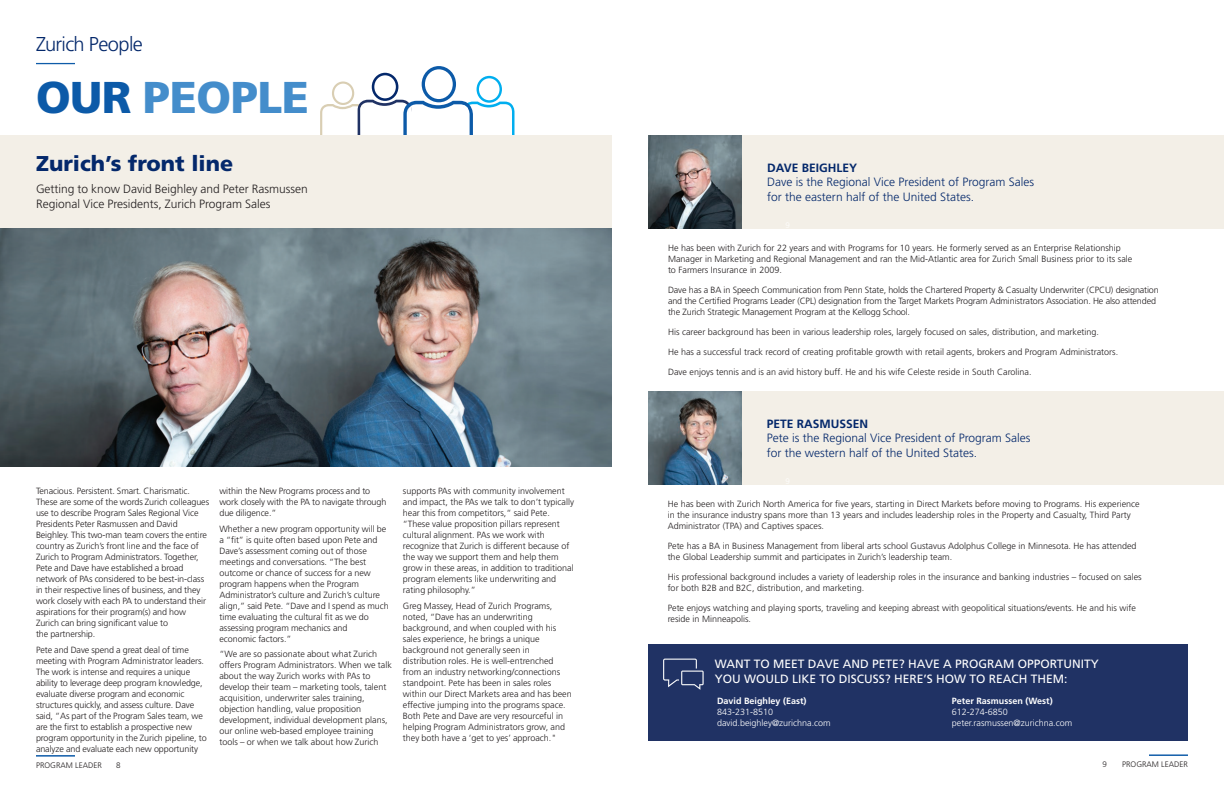
<style>
.page{position:relative;width:1224px;height:792px;background:#fff}
.page>*{position:absolute;margin:0;border:0;box-sizing:border-box;transform-origin:0 0}
._8_5___10_Fruitiger{font:900 44.5px "Frutiger LT Std";letter-spacing:-.01em;color:#448dcb}
.t1{font:900 21.5px "Frutiger LT Std";color:#04286b}
._32_36_Frutiger_Ligh{font:300 20px "Frutiger LT Std";letter-spacing:-.03em;color:#04286b}
.t2{font:300 12px/14.4px "Frutiger LT Std";color:#04286b}
.t3{font:12px/15px "Frutiger LT Std";color:#fff}
._8_5___10_Fruitiger-2{font:300 12px/15px "Frutiger LT Std";color:#231f20}
.t4{font:700 12px "Frutiger LT Std";color:#04286b}
._8_5___10_Fruitiger-3{font:300 9px/11px "Frutiger LT Std";color:#231f20}
.t5{font:300 9px "Frutiger LT Std";color:#fff}
.t6{font:700 9px "Frutiger LT Std";color:#fff}
.t7{font:300 8px "Frutiger LT Std";color:#231f20}
.s1{color:#0c5aa8}
</style>
<div class="page">
<div style="left:477px;top:76px;width:25px;height:27px;border:2px solid #00aeef;border-radius:50%"></div>
<div style="left:332px;top:81px;width:22px;height:24px;border:2px solid #d9ceb3;border-radius:50%"></div>
<div style="left:372px;top:73px;width:26px;height:28px;border:3px solid #04286b;border-radius:50%"></div>
<div style="left:422px;top:66px;width:34px;height:36px;border:3px solid #0c5aa8;border-radius:50%"></div>
<svg style="left:320px;top:100px;width:194px;height:35px"></svg>
<div style="left:0;top:135px;width:612px;height:93px;background:#f3efe7"></div>
<hr style="left:36px;top:63px;width:39px;height:1px;background:#0c5aa8">
<hr style="left:36px;top:64px;width:39px;height:1px;background:#0c5aa8">
<img style="left:0;top:228px;width:50px;height:239px">
<img style="left:50px;top:228px;width:458px;height:239px">
<img style="left:508px;top:228px;width:104px;height:239px">
<hr style="left:36px;top:756px;width:39px;height:1px;background:#0c5aa8">
<hr style="left:1149px;top:755px;width:39px;height:1px;background:#0c5aa8">
<div style="left:648px;top:135px;width:576px;height:93px;background:#f3efe7"></div>
<div style="left:648px;top:644px;width:540px;height:97px;background:#203264"></div>
<img style="left:648px;top:135px;width:94px;height:93px">
<div style="left:648px;top:391px;width:576px;height:93px;background:#f3efe7"></div>
<img style="left:648px;top:391px;width:93px;height:93px">
<svg style="left:663px;top:659px;width:41px;height:31px"></svg>
<p class="_32_36_Frutiger_Ligh" style="left:36px;top:33px;width:108px">Zurich People</p>
<p class="_8_5___10_Fruitiger" style="left:36px;top:70px;width:274px"><span class="s1">OUR</span> PEOPLE</p>
<p class="t1" style="left:36px;top:151px;width:199px">Zurich’s front line</p>
<p class="_8_5___10_Fruitiger-2" style="left:36px;top:182px;width:273px">Getting to know David Beighley and Peter Rasmussen<br>Regional Vice Presidents, Zurich Program Sales</p>
<p class="_8_5___10_Fruitiger-3" style="left:36px;top:486px;width:175px">Tenacious. Persistent. Smart. Charismatic.<br>These are some of the words Zurich colleagues use to describe Program Sales Regional Vice Presidents Peter Rasmussen and David Beighley. This two-man team covers the entire country as Zurich’s front line and the face of Zurich to Program Administrators. Together, Pete and Dave have established a broad network of PAs considered to be best-in-class in their respective lines of business, and they work closely with each PA to understand their aspirations for their program(s) and how Zurich can bring significant value to<br>the partnership.</p>
<p class="_8_5___10_Fruitiger-3" style="left:36px;top:644px;width:172px">Pete and Dave spend a great deal of time meeting with Program Administrator leaders.<br>The work is intense and requires a unique ability to leverage deep program knowledge, evaluate diverse program and economic structures quickly, and assess culture. Dave said, “As part of the Program Sales team, we are the first to establish a prospective new program opportunity in the Zurich pipeline, to analyze and evaluate each new opportunity</p>
<p class="_8_5___10_Fruitiger-3" style="left:219px;top:486px;width:169px">within the New Programs process and to work closely with the PA to navigate through due diligence.”</p>
<p class="_8_5___10_Fruitiger-3" style="left:219px;top:523px;width:171px">Whether a new program opportunity will be a “fit” is quite often based upon Pete and Dave’s assessment coming out of those meetings and conversations. “The best outcome or chance of success for a new program happens when the Program Administrator’s culture and Zurich’s culture align,” said Pete. “Dave and I spend as much time evaluating the cultural fit as we do assessing program mechanics and<br>economic factors.”</p>
<p class="_8_5___10_Fruitiger-3" style="left:219px;top:649px;width:174px">“We are so passionate about what Zurich offers Program Administrators. When we talk about the way Zurich works with PAs to develop their team – marketing tools, talent acquisition, underwriter sales training, objection handling, value proposition development, individual development plans, our online web-based employee training tools – or when we talk about how Zurich</p>
<p class="_8_5___10_Fruitiger-3" style="left:403px;top:486px;width:173px">supports PAs with community involvement and impact, the PAs we talk to don’t typically hear this from competitors,“ said Pete. “These value proposition pillars represent cultural alignment. PAs we work with recognize that Zurich is different because of the way we support them and help them grow in these areas, in addition to traditional program elements like underwriting and rating philosophy.”</p>
<p class="_8_5___10_Fruitiger-3" style="left:403px;top:600px;width:170px">Greg Massey, Head of Zurich Programs, noted, “Dave has an underwriting background, and when coupled with his sales experience, he brings a unique background not generally seen in distribution roles. He is well-entrenched from an industry networking/connections standpoint. Pete has been in sales roles within our Direct Markets area and has been effective jumping into the programs space.<br>Both Pete and Dave are very resourceful in helping Program Administrators grow, and they both have a ‘get to yes’ approach."</p>
<p class="t4" style="left:767px;top:161px;width:92px">DAVE BEIGHLEY</p>
<p class="t2" style="left:767px;top:175px;width:268px">Dave is the Regional Vice President of Program Sales for the eastern half of the United States.</p>
<p class="_8_5___10_Fruitiger-3" style="left:668px;top:243px;width:466px">He has been with Zurich for 22 years and with Programs for 10 years. He formerly served as an Enterprise Relationship<br>Manager in Marketing and Regional Management and ran the Mid-Atlantic area for Zurich Small Business prior to its sale to Farmers Insurance in 2009.</p>
<p class="_8_5___10_Fruitiger-3" style="left:668px;top:285px;width:492px">Dave has a BA in Speech Communication from Penn State, holds the Chartered Property &amp; Casualty Underwriter (CPCU) designation and the Certified Programs Leader (CPL) designation from the Target Markets Program Administrators Association. He also attended the Zurich Strategic Management Program at the Kellogg School.</p>
<p class="_8_5___10_Fruitiger-3" style="left:668px;top:327px;width:433px">His career background has been in various leadership roles, largely focused on sales, distribution, and marketing.</p>
<p class="_8_5___10_Fruitiger-3" style="left:668px;top:347px;width:452px">He has a successful track record of creating profitable growth with retail agents, brokers and Program Administrators.</p>
<p class="_8_5___10_Fruitiger-3" style="left:668px;top:367px;width:365px">Dave enjoys tennis and is an avid history buff. He and his wife Celeste reside in South Carolina.</p>
<p class="t4" style="left:767px;top:417px;width:103px">PETE RASMUSSEN</p>
<p class="t2" style="left:767px;top:431px;width:265px">Pete is the Regional Vice President of Program Sales for the western half of the United States.</p>
<p class="_8_5___10_Fruitiger-3" style="left:668px;top:499px;width:474px">He has been with Zurich North America for five years, starting in Direct Markets before moving to Programs. His experience in the insurance industry spans more than 13 years and includes leadership roles in the Property and Casualty, Third Party<br>Administrator (TPA) and Captives spaces.</p>
<p class="_8_5___10_Fruitiger-3" style="left:668px;top:541px;width:470px">Pete has a BA in Business Management from liberal arts school Gustavus Adolphus College in Minnesota. He has attended the Global Leadership summit and participates in Zurich’s leadership team.</p>
<p class="_8_5___10_Fruitiger-3" style="left:668px;top:572px;width:476px">His professional background includes a variety of leadership roles in the insurance and banking industries – focused on sales for both B2B and B2C, distribution, and marketing.</p>
<p class="_8_5___10_Fruitiger-3" style="left:668px;top:603px;width:470px">Pete enjoys watching and playing sports, traveling and keeping abreast with geopolitical situations/events. He and his wife reside in Minneapolis.</p>
<p class="t3" style="left:715px;top:656px;width:386px">WANT TO MEET DAVE AND PETE? HAVE A PROGRAM OPPORTUNITY<br>YOU WOULD LIKE TO DISCUSS? HERE’S HOW TO REACH THEM:</p>
<p class="t6" style="left:717px;top:695px;width:91px">David Beighley (East)</p>
<p class="t5" style="left:717px;top:706px;width:58px">843-231-8510</p>
<p class="t5" style="left:717px;top:717px;width:115px">david.beighley@zurichna.com</p>
<p class="t6" style="left:952px;top:695px;width:102px">Peter Rasmussen (West)</p>
<p class="t5" style="left:952px;top:706px;width:58px">612-274-6850</p>
<p class="t5" style="left:952px;top:717px;width:122px">peter.rasmussen@zurichna.com</p>
<p class="t7" style="left:36px;top:761px;width:67px">PROGRAM LEADER</p>
<p class="t7" style="left:116px;top:761px;width:6px">8</p>
<p class="t7" style="left:1102px;top:760px;width:6px">9</p>
<p class="t7" style="left:1122px;top:760px;width:67px">PROGRAM LEADER</p>
</div>
